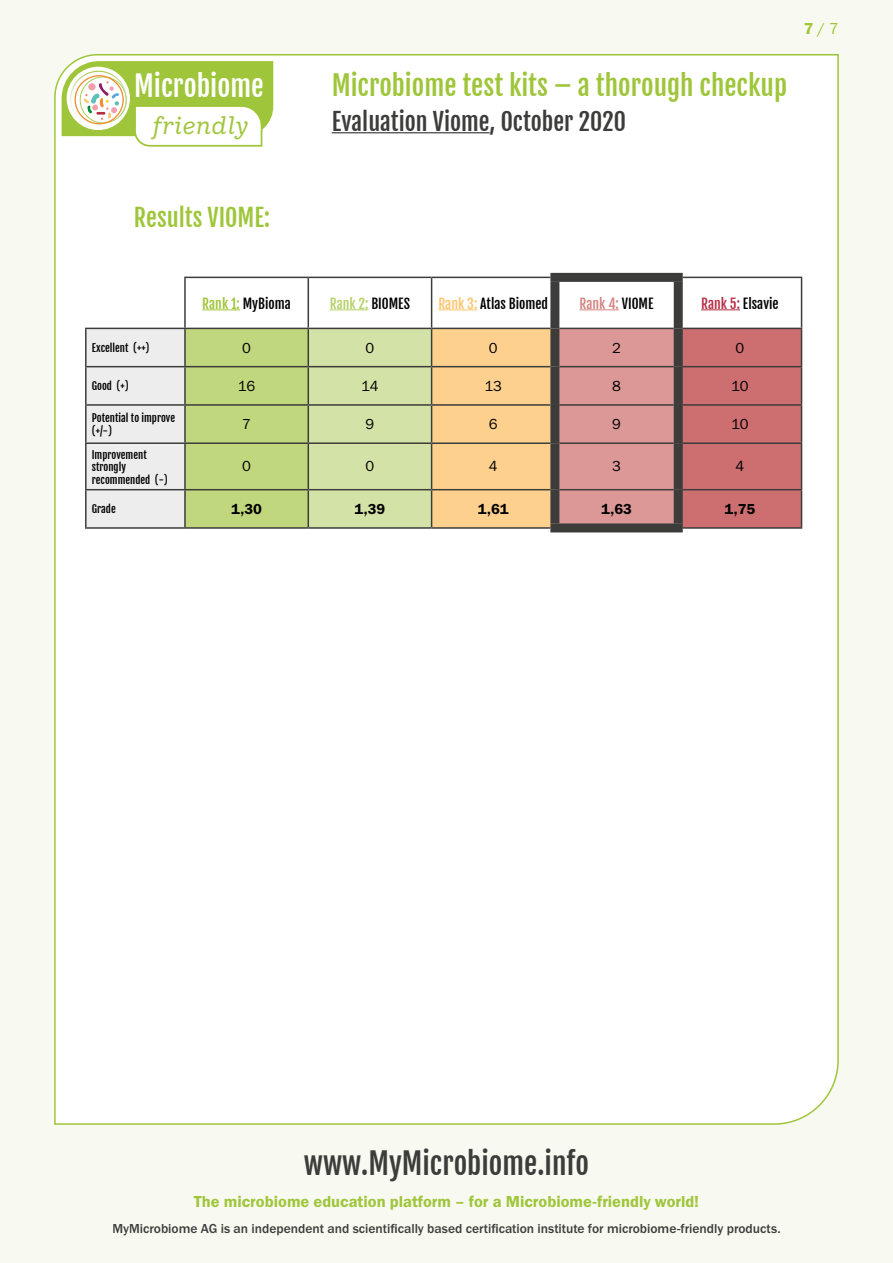
<style>
.page{position:relative;width:893px;height:1263px;background:#f8faf1}
.page>*{position:absolute;margin:0;border:0;box-sizing:border-box;transform-origin:0 0}
.t1{font:29.25px "Fjalla One";color:#3c3c3b}
.t2{font:28.05px "Fjalla One";color:#fff}
.t3{font:27px "Fjalla One";color:#9fc63b}
.t4{font:italic 24.45px "Ivy Style TW";color:#9fc63b}
.t5{font:24px "Fjalla One";color:#9fc63b}
.t6{font:23.85px "Fjalla One";color:#3c3c3b}
.t7{font:16.5px "Franklin Gothic URW Dem";color:#9fc63b}
.t8{font:16.5px "Franklin Gothic URW Boo";color:#9fc63b}
.t9{font:15px "Franklin Gothic URW Boo";color:#000}
.t10{font:15px "Franklin Gothic URW Dem";color:#000}
.t11{font:500 13.5px "Franklin Gothic URW";color:#3c3c3b}
.t12{font:13.5px "Fjalla One";color:#000}
.t13{font:13.5px "Fjalla One";color:#b5d167}
.t14{font:13.5px "Fjalla One";color:#d38383}
.t15{font:10.5px/12.6px "Fjalla One";color:#000}
.s1{font-family:"Franklin Gothic URW Dem"}
.s2{color:#9fc63b}
.s3{color:#000}
.s4{color:#fcc56d}
.s5{color:#b92d44}
</style>
<div class="page">
<div style="left:54px;top:54px;width:785px;height:1071px;background:#fff"></div>
<svg style="left:62px;top:61px;width:211px;height:87px"></svg>
<hr style="left:332px;top:132px;width:158px;height:1px;background:#3c3c3b">
<svg style="left:87px;top:329px;width:714px;height:198px;background:#d9bd98"></svg>
<hr style="left:85px;top:328px;width:100px;height:1px;background:#3c3c3b">
<hr style="left:85px;top:329px;width:2px;height:37px;background:#3c3c3b">
<hr style="left:85px;top:366px;width:100px;height:1px;background:#3c3c3b">
<hr style="left:85px;top:367px;width:2px;height:37px;background:#3c3c3b">
<hr style="left:85px;top:404px;width:100px;height:2px;background:#3c3c3b">
<hr style="left:85px;top:406px;width:2px;height:36px;background:#3c3c3b">
<hr style="left:85px;top:442px;width:100px;height:2px;background:#3c3c3b">
<hr style="left:85px;top:444px;width:2px;height:45px;background:#3c3c3b">
<hr style="left:85px;top:489px;width:100px;height:1px;background:#3c3c3b">
<hr style="left:85px;top:490px;width:2px;height:37px;background:#3c3c3b">
<hr style="left:85px;top:527px;width:100px;height:2px;background:#3c3c3b">
<hr style="left:184px;top:277px;width:124px;height:1px;background:#3c3c3b">
<hr style="left:184px;top:278px;width:2px;height:50px;background:#3c3c3b">
<hr style="left:308px;top:277px;width:124px;height:1px;background:#3c3c3b">
<hr style="left:308px;top:278px;width:1px;height:50px;background:#3c3c3b">
<hr style="left:432px;top:277px;width:118px;height:1px;background:#3c3c3b">
<hr style="left:431px;top:278px;width:1px;height:50px;background:#3c3c3b">
<hr style="left:683px;top:277px;width:119px;height:1px;background:#3c3c3b">
<hr style="left:801px;top:278px;width:1px;height:50px;background:#3c3c3b">
<hr style="left:185px;top:328px;width:123px;height:1px;background:#3c3c3b">
<hr style="left:184px;top:329px;width:2px;height:37px;background:#3c3c3b">
<hr style="left:308px;top:328px;width:124px;height:1px;background:#3c3c3b">
<hr style="left:308px;top:329px;width:1px;height:37px;background:#3c3c3b">
<hr style="left:432px;top:328px;width:118px;height:1px;background:#3c3c3b">
<hr style="left:431px;top:329px;width:1px;height:37px;background:#3c3c3b">
<hr style="left:559px;top:328px;width:115px;height:1px;background:#3c3c3b">
<hr style="left:683px;top:328px;width:119px;height:1px;background:#3c3c3b">
<hr style="left:801px;top:329px;width:1px;height:37px;background:#3c3c3b">
<hr style="left:185px;top:366px;width:123px;height:1px;background:#3c3c3b">
<hr style="left:184px;top:367px;width:2px;height:37px;background:#3c3c3b">
<hr style="left:308px;top:366px;width:124px;height:1px;background:#3c3c3b">
<hr style="left:308px;top:367px;width:1px;height:37px;background:#3c3c3b">
<hr style="left:432px;top:366px;width:118px;height:1px;background:#3c3c3b">
<hr style="left:431px;top:367px;width:1px;height:37px;background:#3c3c3b">
<hr style="left:559px;top:366px;width:115px;height:1px;background:#3c3c3b">
<hr style="left:683px;top:366px;width:119px;height:1px;background:#3c3c3b">
<hr style="left:801px;top:367px;width:1px;height:37px;background:#3c3c3b">
<hr style="left:185px;top:404px;width:123px;height:2px;background:#3c3c3b">
<hr style="left:184px;top:406px;width:2px;height:36px;background:#3c3c3b">
<hr style="left:308px;top:404px;width:124px;height:2px;background:#3c3c3b">
<hr style="left:308px;top:406px;width:1px;height:36px;background:#3c3c3b">
<hr style="left:432px;top:404px;width:118px;height:2px;background:#3c3c3b">
<hr style="left:431px;top:406px;width:1px;height:36px;background:#3c3c3b">
<hr style="left:559px;top:404px;width:115px;height:2px;background:#3c3c3b">
<hr style="left:683px;top:404px;width:119px;height:2px;background:#3c3c3b">
<hr style="left:801px;top:406px;width:1px;height:36px;background:#3c3c3b">
<hr style="left:185px;top:442px;width:123px;height:2px;background:#3c3c3b">
<hr style="left:184px;top:444px;width:2px;height:45px;background:#3c3c3b">
<hr style="left:308px;top:442px;width:124px;height:2px;background:#3c3c3b">
<hr style="left:308px;top:444px;width:1px;height:45px;background:#3c3c3b">
<hr style="left:432px;top:442px;width:118px;height:2px;background:#3c3c3b">
<hr style="left:431px;top:444px;width:1px;height:45px;background:#3c3c3b">
<hr style="left:559px;top:442px;width:115px;height:2px;background:#3c3c3b">
<hr style="left:683px;top:442px;width:119px;height:2px;background:#3c3c3b">
<hr style="left:801px;top:444px;width:1px;height:45px;background:#3c3c3b">
<hr style="left:185px;top:489px;width:123px;height:1px;background:#3c3c3b">
<hr style="left:184px;top:490px;width:2px;height:37px;background:#3c3c3b">
<hr style="left:308px;top:489px;width:124px;height:1px;background:#3c3c3b">
<hr style="left:308px;top:490px;width:1px;height:37px;background:#3c3c3b">
<hr style="left:432px;top:489px;width:118px;height:1px;background:#3c3c3b">
<hr style="left:431px;top:490px;width:1px;height:37px;background:#3c3c3b">
<hr style="left:559px;top:489px;width:115px;height:1px;background:#3c3c3b">
<hr style="left:683px;top:489px;width:119px;height:1px;background:#3c3c3b">
<hr style="left:801px;top:490px;width:1px;height:37px;background:#3c3c3b">
<hr style="left:185px;top:527px;width:123px;height:2px;background:#3c3c3b">
<hr style="left:308px;top:527px;width:124px;height:2px;background:#3c3c3b">
<hr style="left:432px;top:527px;width:118px;height:2px;background:#3c3c3b">
<hr style="left:683px;top:527px;width:119px;height:2px;background:#3c3c3b">
<div style="left:550px;top:273px;width:133px;height:9px;background:#3c3c3b"></div>
<div style="left:550px;top:282px;width:9px;height:46px;background:#3c3c3b"></div>
<div style="left:674px;top:282px;width:9px;height:46px;background:#3c3c3b"></div>
<div style="left:550px;top:328px;width:9px;height:39px;background:#3c3c3b"></div>
<div style="left:674px;top:328px;width:9px;height:39px;background:#3c3c3b"></div>
<div style="left:550px;top:367px;width:9px;height:38px;background:#3c3c3b"></div>
<div style="left:674px;top:367px;width:9px;height:38px;background:#3c3c3b"></div>
<div style="left:550px;top:405px;width:9px;height:38px;background:#3c3c3b"></div>
<div style="left:674px;top:405px;width:9px;height:38px;background:#3c3c3b"></div>
<div style="left:550px;top:443px;width:9px;height:47px;background:#3c3c3b"></div>
<div style="left:674px;top:443px;width:9px;height:47px;background:#3c3c3b"></div>
<div style="left:550px;top:490px;width:9px;height:33px;background:#3c3c3b"></div>
<div style="left:674px;top:490px;width:9px;height:33px;background:#3c3c3b"></div>
<div style="left:550px;top:523px;width:133px;height:9px;background:#3c3c3b"></div>
<hr style="left:202px;top:309px;width:38px;height:1px;background:#9fc63b">
<hr style="left:330px;top:309px;width:38px;height:1px;background:#b5d167">
<hr style="left:438px;top:309px;width:39px;height:1px;background:#fcc56d">
<hr style="left:580px;top:309px;width:39px;height:1px;background:#d38383">
<hr style="left:701px;top:309px;width:39px;height:1px;background:#b92d44">
<h2 class="t2" style="left:134px;top:68px;width:131px">Microbiome</h2>
<h3 class="t4" style="left:151px;top:107px;width:98px">friendly</h3>
<h3 class="t5" style="left:134px;top:203px;width:138px">Results VIOME:</h3>
<h3 class="t3" style="left:332px;top:69px;width:457px">Microbiome test kits – a thorough checkup</h3>
<h3 class="t6" style="left:332px;top:107px;width:296px">Evaluation Viome, October 2020</h3>
<p class="t8" style="left:804px;top:19px;width:37px"><span class="s1">7</span> / 7</p>
<p class="t12" style="left:202px;top:295px;width:90px"><span class="s2">Rank 1:</span> MyBioma</p>
<p class="t13" style="left:330px;top:295px;width:82px">Rank 2: <span class="s3">BIOMES</span></p>
<p class="t12" style="left:438px;top:295px;width:111px"><span class="s4">Rank 3:</span> Atlas Biomed</p>
<p class="t14" style="left:580px;top:295px;width:76px">Rank 4: <span class="s3">VIOME</span></p>
<p class="t12" style="left:701px;top:295px;width:79px"><span class="s5">Rank 5:</span> Elsavie</p>
<p class="t15" style="left:92px;top:342px;width:59px">Excellent (++)</p>
<p class="t9" style="left:242px;top:338px;width:10px">0</p>
<p class="t9" style="left:366px;top:338px;width:10px">0</p>
<p class="t9" style="left:489px;top:338px;width:10px">0</p>
<p class="t9" style="left:612px;top:338px;width:10px">2</p>
<p class="t9" style="left:735px;top:338px;width:10px">0</p>
<p class="t15" style="left:92px;top:380px;width:38px">Good (+)</p>
<p class="t9" style="left:238px;top:376px;width:19px">16</p>
<p class="t9" style="left:361px;top:376px;width:19px">14</p>
<p class="t9" style="left:484px;top:376px;width:19px">13</p>
<p class="t9" style="left:612px;top:376px;width:10px">8</p>
<p class="t9" style="left:731px;top:376px;width:19px">10</p>
<p class="t15" style="left:92px;top:412px;width:85px">Potential to improve (+/-)</p>
<p class="t9" style="left:242px;top:415px;width:10px">7</p>
<p class="t9" style="left:366px;top:415px;width:10px">9</p>
<p class="t9" style="left:489px;top:415px;width:10px">6</p>
<p class="t9" style="left:612px;top:415px;width:10px">9</p>
<p class="t9" style="left:731px;top:415px;width:19px">10</p>
<p class="t15" style="left:92px;top:448px;width:78px">Improvement strongly recommended (-)</p>
<p class="t9" style="left:242px;top:457px;width:10px">0</p>
<p class="t9" style="left:366px;top:457px;width:10px">0</p>
<p class="t9" style="left:489px;top:457px;width:10px">4</p>
<p class="t9" style="left:612px;top:457px;width:10px">3</p>
<p class="t9" style="left:735px;top:457px;width:10px">4</p>
<p class="t15" style="left:92px;top:503px;width:25px">Grade</p>
<p class="t10" style="left:231px;top:500px;width:32px">1,30</p>
<p class="t10" style="left:355px;top:500px;width:32px">1,39</p>
<p class="t10" style="left:478px;top:500px;width:32px">1,61</p>
<p class="t10" style="left:601px;top:500px;width:32px">1,63</p>
<p class="t10" style="left:724px;top:500px;width:32px">1,75</p>
<h1 class="t1" style="left:304px;top:1145px;width:287px">www.MyMicrobiome.info</h1>
<p class="t7" style="left:194px;top:1191px;width:507px">The microbiome education platform – for a Microbiome-friendly world!</p>
<p class="t11" style="left:112px;top:1220px;width:670px">MyMicrobiome AG is an independent and scientifically based certification institute for microbiome-friendly products.</p>
</div>
